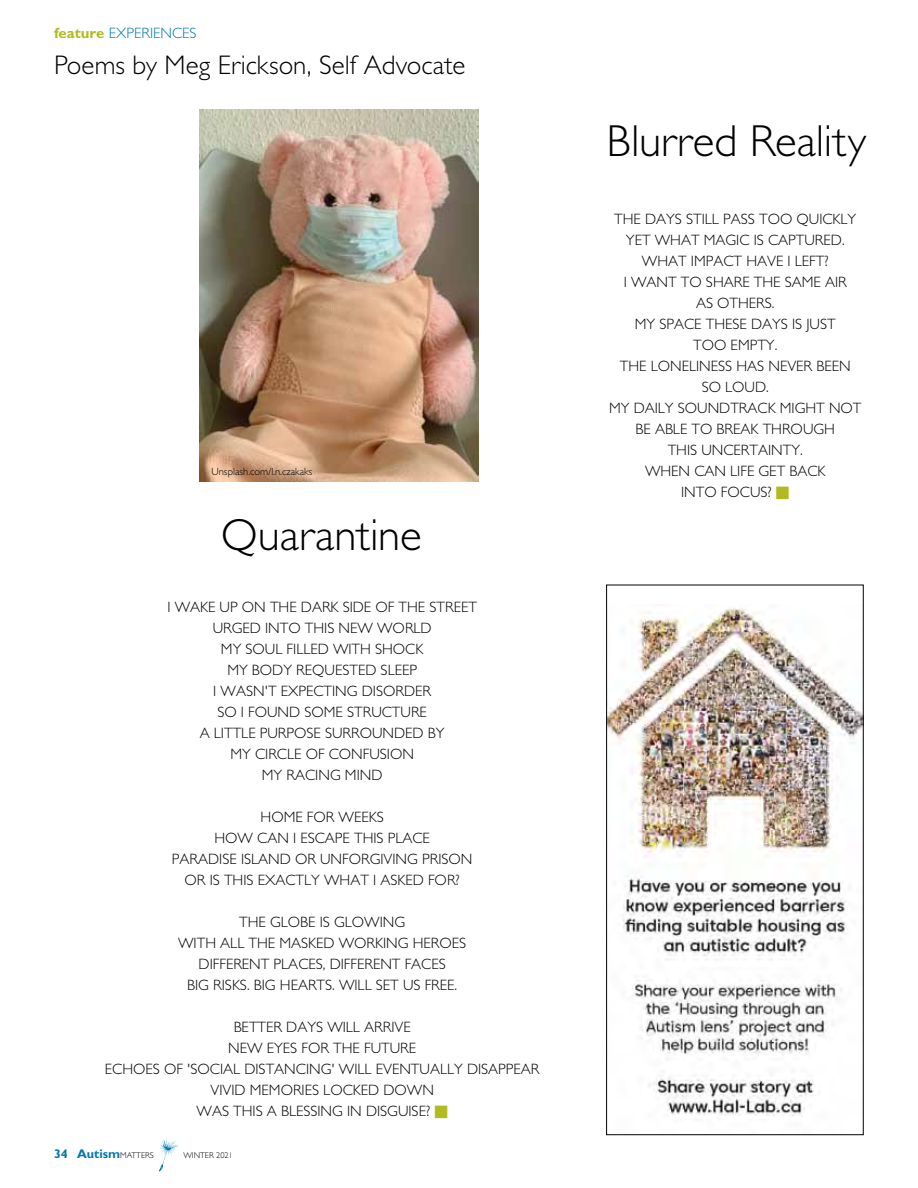
<style>
.page{position:relative;width:918px;height:1188px;background:#fff}
.page>*{position:absolute;margin:0;border:0;box-sizing:border-box;transform-origin:0 0}
.t1{font:300 45px "Gill Sans";color:#000}
.t2{font:300 27px "Gill Sans";color:#000}
.t3{font:300 15px/21px "Gill Sans";color:#000;text-align:center}
.t4{font:300 15px "Gill Sans";color:#0078ae}
.t5{font:700 12.6px "Gill Sans";color:#0078ae}
.t6{font:300 10.5px "Gill Sans";color:#000}
.t7{font:300 8.4px "Gill Sans";color:#000}
.s1{font-weight:700;color:#b2bb1e}
.s2{color:#b2bb1e}
.s3{font-weight:300;font-size:8.4px;color:#000}
</style>
<div class="page">
<svg style="left:159px;top:1138px;width:19px;height:34px"></svg>
<img style="left:608px;top:605px;width:253px;height:511px">
<div style="left:606px;top:585px;width:257px;height:550px;border:1px solid #000"></div>
<img style="left:200px;top:110px;width:279px;height:372px">
<p class="t4" style="left:54px;top:25px;width:144px"><span class="s1">feature</span> EXPERIENCES</p>
<h2 class="t2" style="left:54px;top:50px;width:413px">POEMS BY MEG ERICKSON, SELF ADVOCATE</h2>
<p class="t6" style="left:212px;top:466px;width:102px">UNSPLASH.COM/L.N.CZAKAKS</p>
<h1 class="t1" style="left:221px;top:510px;width:202px">QUARANTINE</h1>
<p class="t3" style="left:167px;top:597px;width:19px">I WAKE</p>
<p class="t3" style="left:220px;top:597px;width:61px">UPONTHE</p>
<p class="t3" style="left:301px;top:597px;width:11px">DARK</p>
<p class="t3" style="left:343px;top:597px;width:8px">SIDE</p>
<p class="t3" style="left:376px;top:597px;width:33px">OF THE</p>
<p class="t3" style="left:429px;top:597px;width:9px">STREET</p>
<p class="t3" style="left:213px;top:618px;width:21px">URGED</p>
<p class="t3" style="left:265px;top:618px;width:10px">INTO</p>
<p class="t3" style="left:305px;top:618px;width:9px">THIS</p>
<p class="t3" style="left:339px;top:618px;width:13px">NEW</p>
<p class="t3" style="left:377px;top:618px;width:12px">WORLD</p>
<p class="t3" style="left:221px;top:639px;width:35px">MY SOUL</p>
<p class="t3" style="left:287px;top:639px;width:8px">FILLED</p>
<p class="t3" style="left:333px;top:639px;width:11px">WITH</p>
<p class="t3" style="left:375px;top:639px;width:11px">SHOCK</p>
<p class="t3" style="left:227px;top:660px;width:36px">MY BODY</p>
<p class="t3" style="left:296px;top:660px;width:38px">REQUESTED</p>
<p class="t3" style="left:381px;top:660px;width:9px">SLEEP</p>
<p class="t3" style="left:213px;top:681px;width:20px">I WASN</p>
<p class="t3" style="left:265px;top:681px;width:26px">'T EXPECTING</p>
<p class="t3" style="left:362px;top:681px;width:10px">DISORDER</p>
<p class="t3" style="left:217px;top:702px;width:42px">SO I FOUND</p>
<p class="t3" style="left:305px;top:702px;width:11px">SOME</p>
<p class="t3" style="left:347px;top:702px;width:10px">STRUCTURE</p>
<p class="t3" style="left:200px;top:723px;width:22px">A LITTLE</p>
<p class="t3" style="left:260px;top:723px;width:10px">PURPOSE</p>
<p class="t3" style="left:325px;top:723px;width:11px">SURROUNDED</p>
<p class="t3" style="left:428px;top:723px;width:9px">BY</p>
<p class="t3" style="left:230px;top:744px;width:34px">MY CIRCLE</p>
<p class="t3" style="left:306px;top:744px;width:34px">OF CONFUSION</p>
<p class="t3" style="left:262px;top:765px;width:35px">MY RACING</p>
<p class="t3" style="left:345px;top:765px;width:10px">MIND</p>
<p class="t3" style="left:261px;top:807px;width:22px">HOME</p>
<p class="t3" style="left:307px;top:807px;width:10px">FOR</p>
<p class="t3" style="left:339px;top:807px;width:10px">WEEKS</p>
<p class="t3" style="left:214px;top:828px;width:54px">HOW CAN</p>
<p class="t3" style="left:293px;top:828px;width:17px">I ESCAPE</p>
<p class="t3" style="left:354px;top:828px;width:9px">THIS</p>
<p class="t3" style="left:388px;top:828px;width:10px">PLACE</p>
<p class="t3" style="left:172px;top:849px;width:17px">PARADISE</p>
<p class="t3" style="left:241px;top:849px;width:14px">ISLAND</p>
<p class="t3" style="left:295px;top:849px;width:35px">OR UNFORGIVING</p>
<p class="t3" style="left:422px;top:849px;width:9px">PRISON</p>
<p class="t3" style="left:185px;top:870px;width:48px">ORIS THIS</p>
<p class="t3" style="left:258px;top:870px;width:10px">EXACTLY</p>
<p class="t3" style="left:324px;top:870px;width:13px">WHAT</p>
<p class="t3" style="left:373px;top:870px;width:17px">I ASKED</p>
<p class="t3" style="left:428px;top:870px;width:33px">FOR?</p>
<p class="t3" style="left:239px;top:912px;width:41px">THE GLOBE</p>
<p class="t3" style="left:320px;top:912px;width:26px">IS GLOWING</p>
<p class="t3" style="left:178px;top:933px;width:11px">WITH</p>
<p class="t3" style="left:220px;top:933px;width:10px">ALL</p>
<p class="t3" style="left:249px;top:933px;width:10px">THE</p>
<p class="t3" style="left:279px;top:933px;width:10px">MASKED</p>
<p class="t3" style="left:339px;top:933px;width:11px">WORKING</p>
<p class="t3" style="left:413px;top:933px;width:10px">HEROES</p>
<p class="t3" style="left:199px;top:954px;width:20px">DIFFERENT</p>
<p class="t3" style="left:274px;top:954px;width:9px">PLACES</p>
<p class="t3" style="left:323px;top:954px;width:16px">, DIFFERENT</p>
<p class="t3" style="left:405px;top:954px;width:9px">FACES</p>
<p class="t3" style="left:187px;top:975px;width:34px">BIG RISKS</p>
<p class="t3" style="left:247px;top:975px;width:43px">. BIG HEARTS</p>
<p class="t3" style="left:332px;top:975px;width:53px">. WILL SET</p>
<p class="t3" style="left:403px;top:975px;width:30px">US FREE</p>
<p class="t3" style="left:455px;top:975px;width:4px">.</p>
<p class="t3" style="left:234px;top:1017px;width:17px">BETTER</p>
<p class="t3" style="left:286px;top:1017px;width:10px">DAYS</p>
<p class="t3" style="left:327px;top:1017px;width:10px">WILL</p>
<p class="t3" style="left:364px;top:1017px;width:9px">ARRIVE</p>
<p class="t3" style="left:228px;top:1038px;width:47px">NEW EYES</p>
<p class="t3" style="left:302px;top:1038px;width:10px">FOR</p>
<p class="t3" style="left:333px;top:1038px;width:10px">THE</p>
<p class="t3" style="left:364px;top:1038px;width:10px">FUTURE</p>
<p class="t3" style="left:105px;top:1059px;width:18px">ECHOES</p>
<p class="t3" style="left:164px;top:1059px;width:36px">OF 'SOCIAL</p>
<p class="t3" style="left:244px;top:1059px;width:10px">DISTANCING</p>
<p class="t3" style="left:331px;top:1059px;width:17px">' WILL</p>
<p class="t3" style="left:376px;top:1059px;width:10px">EVENTUALLY</p>
<p class="t3" style="left:467px;top:1059px;width:9px">DISAPPEAR</p>
<p class="t3" style="left:211px;top:1080px;width:16px">VIVID</p>
<p class="t3" style="left:250px;top:1080px;width:10px">MEMORIES</p>
<p class="t3" style="left:323px;top:1080px;width:11px">LOCKED</p>
<p class="t3" style="left:383px;top:1080px;width:14px">DOWN</p>
<p class="t3" style="left:197px;top:1101px;width:45px">WAS THIS</p>
<p class="t3" style="left:267px;top:1101px;width:23px">A BLESSING</p>
<p class="t3" style="left:347px;top:1101px;width:28px">IN DISGUISE</p>
<p class="t3" style="left:426px;top:1101px;width:23px">? <span class="s2">■</span></p>
<p class="t5" style="left:54px;top:1146px;width:101px">34 Autism<span class="s3">MATTERS</span></p>
<p class="t7" style="left:183px;top:1150px;width:51px">WINTER 2021</p>
<h1 class="t1" style="left:607px;top:116px;width:261px">BLURRED REALITY</h1>
<p class="t3" style="left:609px;top:208px;width:254px">THE DAYS STILL PASS TOO QUICKLY<br>YET WHAT MAGIC IS CAPTURED.<br>WHAT IMPACT HAVE I LEFT?<br>I WANT TO SHARE THE SAME AIR<br>AS OTHERS.<br>MY SPACE THESE DAYS IS JUST<br>TOO EMPTY.<br>THE LONELINESS HAS NEVER BEEN<br>SO LOUD.<br>MY DAILY SOUNDTRACK MIGHT NOT<br>BE ABLE TO BREAK THROUGH<br>THIS UNCERTAINTY.<br>WHEN CAN LIFE GET BACK<br>INTO FOCUS? <span class="s2">■</span></p>
</div>
